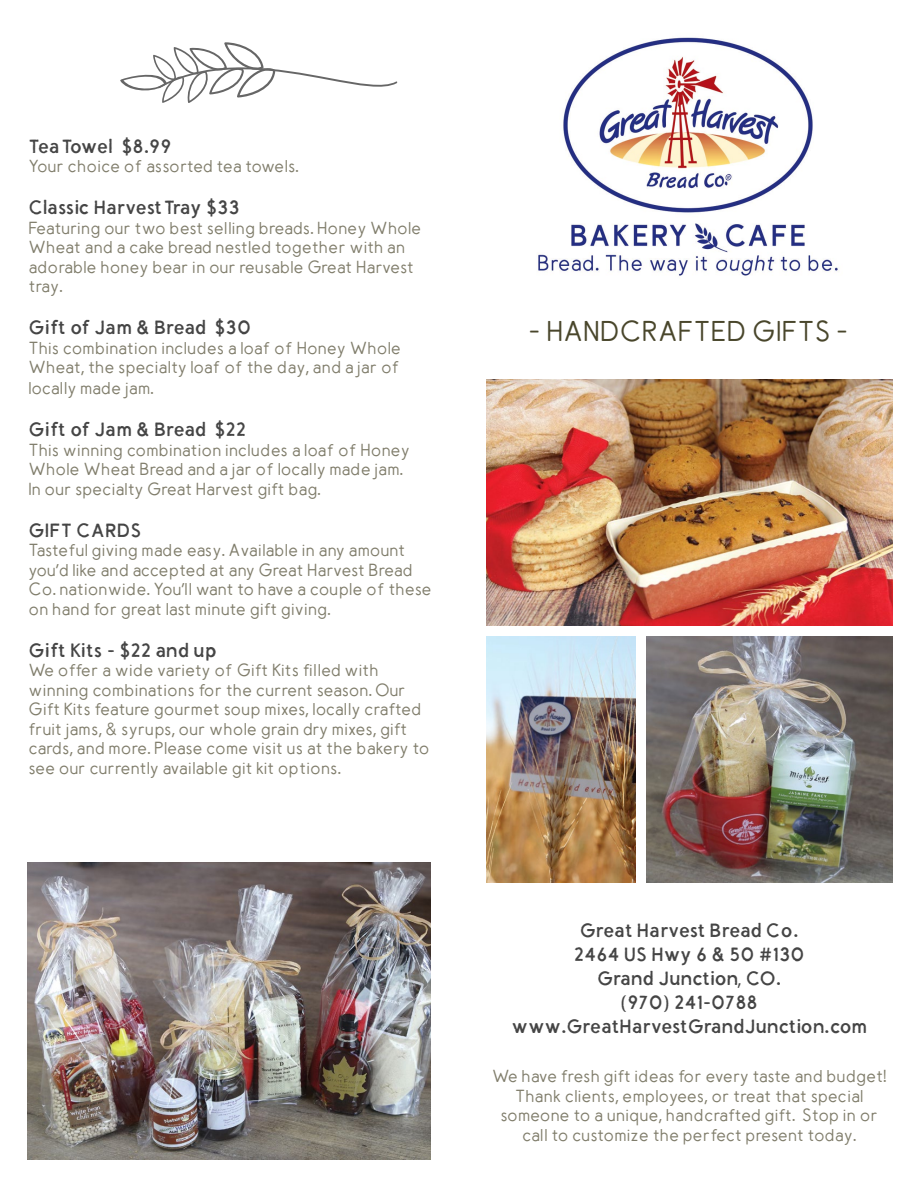
<style>
.page{position:relative;width:918px;height:1188px;background:#fff}
.page>*{position:absolute;margin:0;border:0;box-sizing:border-box;transform-origin:0 0}
.t1{font:600 27px "GH Simple";color:#49462b}
.t2{font:19.5px/24px "GH Simple Rustic";color:#454545;text-align:center}
.t3{font:19.5px "GH Simple Rustic";letter-spacing:-.045em;color:#454545}
.t4{font:19.5px "GH Simple Rustic";letter-spacing:-.065em;color:#454545}
.t5{font:600 16.5px/19.5px "GH Simple";color:#807d6b}
.t6{font:600 16.5px "GH Simple";letter-spacing:-.03em;color:#807d6b}
</style>
<div class="page">
<img style="left:538px;top:37px;width:301px;height:239px">
<img style="left:27px;top:862px;width:403px;height:298px">
<img style="left:486px;top:380px;width:406px;height:246px">
<img style="left:486px;top:637px;width:149px;height:246px">
<img style="left:646px;top:637px;width:246px;height:246px">
<svg style="left:120px;top:42px;width:277px;height:61px"></svg>
<p class="t4" style="left:28px;top:135px;width:145px">Tea Towel $8.99</p>
<p class="t6" style="left:28px;top:157px;width:272px">Your choice of assorted tea towels.</p>
<p class="t3" style="left:28px;top:197px;width:213px">Classic Harvest Tray $33</p>
<p class="t5" style="left:28px;top:219px;width:395px">Featuring our two best selling breads. Honey Whole Wheat and a cake bread nestled together with an adorable honey bear in our reusable Great Harvest tray.</p>
<p class="t2" style="left:28px;top:316px;width:224px">Gift of Jam &amp; Bread $30</p>
<p class="t5" style="left:28px;top:339px;width:374px">This combination includes a loaf of Honey Whole<br>Wheat, the specialty loaf of the day, and a jar of</p>
<p class="t5" style="left:28px;top:380px;width:127px">locally made jam.</p>
<p class="t2" style="left:28px;top:418px;width:219px">Gift of Jam &amp; Bread $22</p>
<p class="t5" style="left:28px;top:441px;width:383px">This winning combination includes a loaf of Honey<br>Whole Wheat Bread and a jar of locally made jam.<br>In our specialty Great Harvest gift bag.</p>
<p class="t2" style="left:28px;top:519px;width:114px">GIFT CARDS</p>
<p class="t5" style="left:28px;top:542px;width:405px">Tasteful giving made easy. Available in any amount you’d like and accepted at any Great Harvest Bread Co. nationwide. You’ll want to have a couple of these on hand for great last minute gift giving.</p>
<p class="t2" style="left:28px;top:639px;width:190px">Gift Kits - $22 and up</p>
<p class="t5" style="left:28px;top:662px;width:403px">We offer a wide variety of Gift Kits filled with winning combinations for the current season. Our Gift Kits feature gourmet soup mixes, locally crafted fruit jams, &amp; syrups, our whole grain dry mixes, gift cards, and more. Please come visit us at the bakery to see our currently available git kit options.</p>
<h1 class="t1" style="left:529px;top:317px;width:321px">- HANDCRAFTED GIFTS -</h1>
<p class="t2" style="left:512px;top:919px;width:357px">Great Harvest Bread Co.<br>2464 US Hwy 6 &amp; 50 #130<br>Grand Junction, CO.<br>(970) 241-0788 www.GreatHarvestGrandJunction.com</p>
<p class="t5" style="left:492px;top:1068px;width:396px;text-align:center">We have fresh gift ideas for every taste and budget!<br>Thank clients, employees, or treat that special someone to a unique, handcrafted gift. Stop in or call to customize the perfect present today.</p>
</div>
